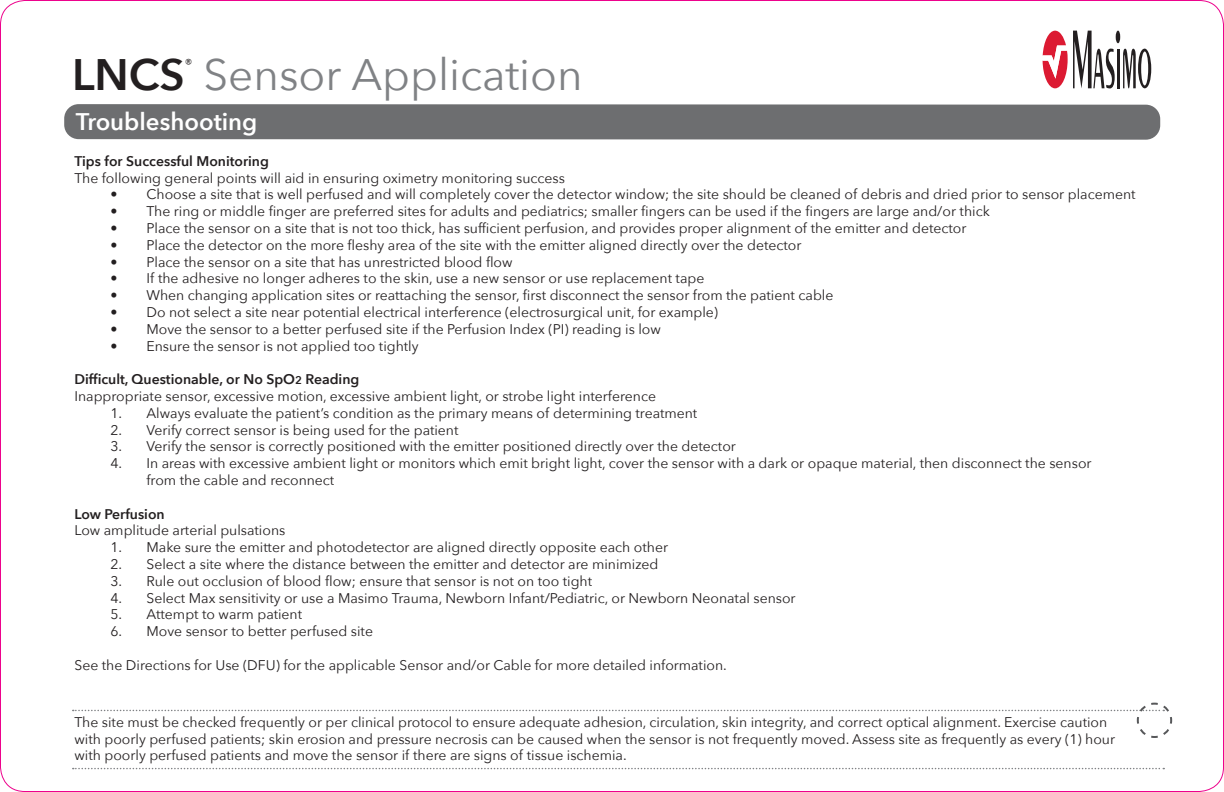
<style>
.page{position:relative;width:1224px;height:792px;background:#fff}
.page>*{position:absolute;margin:0;border:0;box-sizing:border-box;transform-origin:0 0}
.t1{font:44px "Avenir Next";color:#808285}
.GradientBarTitle{font:600 24px "Avenir Next";color:#fff}
.t2{font:14px/16.8px "Avenir Next";color:#231f20}
.t3{font:600 14px "Avenir Next";color:#231f20}
.t4{font:12.8px "Avenir Next";color:#231f20}
.s1{font-weight:600;color:#231f20}
.s2{font-size:11.2px}
</style>
<div class="page">
<svg style="left:1116px;top:31px;width:4px;height:12px"></svg>
<hr style="left:1117px;top:49px;width:2px;height:39px;background:#231f20">
<svg style="left:1123px;top:49px;width:28px;height:39px"></svg>
<svg style="left:1043px;top:31px;width:72px;height:57px"></svg>
<svg style="left:73px;top:768px;width:1091px;height:1px"></svg>
<svg style="left:73px;top:702px;width:1100px;height:36px"></svg>
<div style="left:64px;top:104px;width:1096px;height:36px;background:#6d6e70;border-radius:15px"></div>
<p class="t1" style="left:72px;top:37px;width:512px"><span class="s1">LNCS</span> Sensor Application</p>
<p class="t4" style="left:185px;top:53px;width:9px">®</p>
<p class="GradientBarTitle" style="left:76px;top:101px;width:183px">Troubleshooting</p>
<p class="t3" style="left:74px;top:149px;width:196px">Tips for Successful Monitoring</p>
<p class="t2" style="left:74px;top:169px;width:492px">The following general points will aid in ensuring oximetry monitoring success</p>
<p class="t2" style="left:110px;top:186px;width:1027px">• Choose a site that is well perfused and will completely cover the detector window; the site should be cleaned of debris and dried prior to sensor placement</p>
<p class="t2" style="left:110px;top:202px;width:881px">• The ring or middle finger are preferred sites for adults and pediatrics; smaller fingers can be used if the fingers are large and/or thick</p>
<p class="t2" style="left:110px;top:219px;width:858px">• Place the sensor on a site that is not too thick, has sufficient perfusion, and provides proper alignment of the emitter and detector</p>
<p class="t2" style="left:110px;top:236px;width:693px">• Place the detector on the more fleshy area of the site with the emitter aligned directly over the detector</p>
<p class="t2" style="left:110px;top:253px;width:404px">• Place the sensor on a site that has unrestricted blood flow</p>
<p class="t2" style="left:110px;top:270px;width:595px">• If the adhesive no longer adheres to the skin, use a new sensor or use replacement tape</p>
<p class="t2" style="left:110px;top:286px;width:725px">• When changing application sites or reattaching the sensor, first disconnect the sensor from the patient cable</p>
<p class="t2" style="left:110px;top:303px;width:609px">• Do not select a site near potential electrical interference (electrosurgical unit, for example)</p>
<p class="t2" style="left:110px;top:320px;width:552px">• Move the sensor to a better perfused site if the Perfusion Index (PI) reading is low</p>
<p class="t2" style="left:110px;top:337px;width:310px">• Ensure the sensor is not applied too tightly</p>
<p class="t3" style="left:74px;top:367px;width:286px">Difficult, Questionable, or No SpO<span class="s2">2</span> Reading</p>
<p class="t2" style="left:74px;top:387px;width:583px">Inappropriate sensor, excessive motion, excessive ambient light, or strobe light interference</p>
<p class="t2" style="left:110px;top:404px;width:588px">1. Always evaluate the patient’s condition as the primary means of determining treatment</p>
<p class="t2" style="left:110px;top:421px;width:350px">2. Verify correct sensor is being used for the patient</p>
<p class="t2" style="left:110px;top:438px;width:627px">3. Verify the sensor is correctly positioned with the emitter positioned directly over the detector</p>
<p class="t2" style="left:110px;top:454px;width:983px">4. In areas with excessive ambient light or monitors which emit bright light, cover the sensor with a dark or opaque material, then disconnect the sensor</p>
<p class="t2" style="left:146px;top:471px;width:189px">from the cable and reconnect</p>
<p class="t3" style="left:74px;top:502px;width:92px">Low Perfusion</p>
<p class="t2" style="left:74px;top:522px;width:212px">Low amplitude arterial pulsations</p>
<p class="t2" style="left:110px;top:538px;width:559px">1. Make sure the emitter and photodetector are aligned directly opposite each other</p>
<p class="t2" style="left:110px;top:555px;width:550px">2. Select a site where the distance between the emitter and detector are minimized</p>
<p class="t2" style="left:110px;top:572px;width:483px">3. Rule out occlusion of blood flow; ensure that sensor is not on too tight</p>
<p class="t2" style="left:110px;top:589px;width:687px">4. Select Max sensitivity or use a Masimo Trauma, Newborn Infant/Pediatric, or Newborn Neonatal sensor</p>
<p class="t2" style="left:110px;top:606px;width:193px">5. Attempt to warm patient</p>
<p class="t2" style="left:110px;top:622px;width:264px">6. Move sensor to better perfused site</p>
<p class="t2" style="left:74px;top:656px;width:654px">See the Directions for Use (DFU) for the applicable Sensor and/or Cable for more detailed information.</p>
<p class="t2" style="left:74px;top:713px;width:1042px">The site must be checked frequently or per clinical protocol to ensure adequate adhesion, circulation, skin integrity, and correct optical alignment. Exercise caution with poorly perfused patients; skin erosion and pressure necrosis can be caused when the sensor is not frequently moved. Assess site as frequently as every (1) hour with poorly perfused patients and move the sensor if there are signs of tissue ischemia.</p>
</div>
